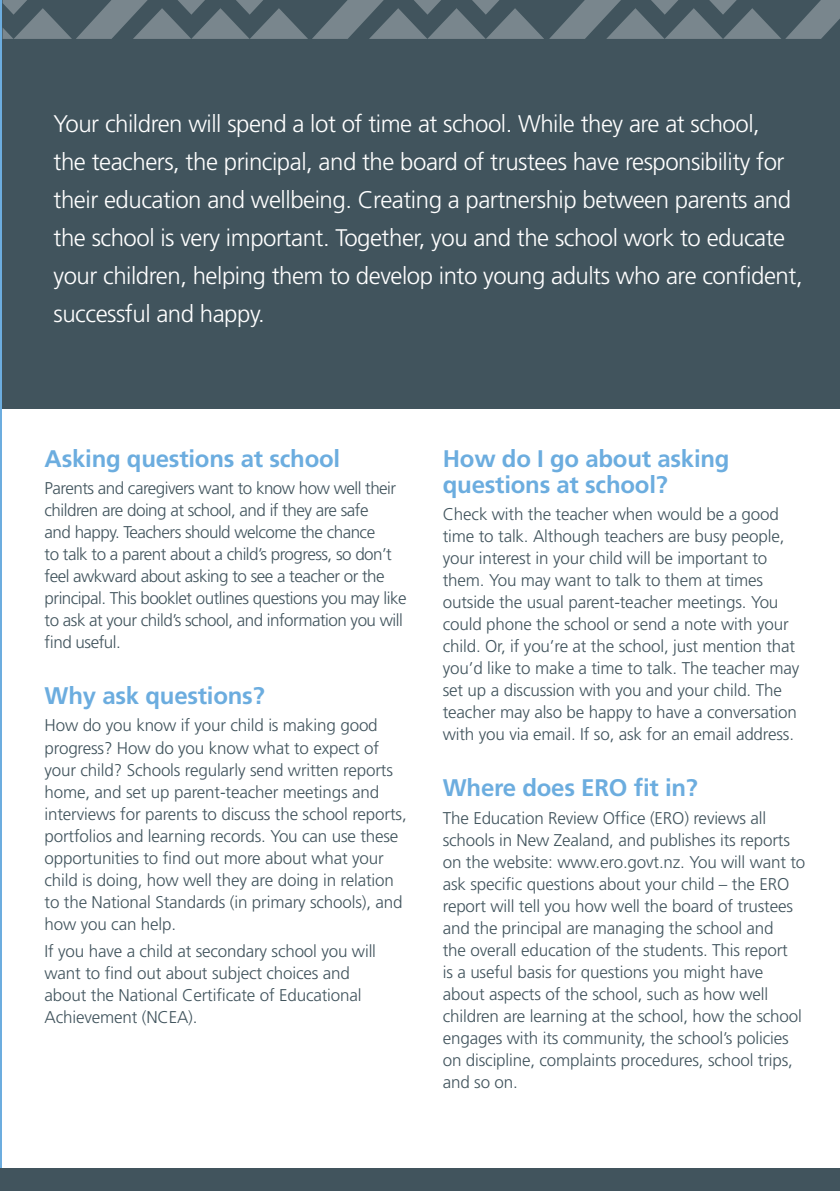
<style>
.page{position:relative;width:840px;height:1191px;background:#fff}
.page>*{position:absolute;margin:0;border:0;box-sizing:border-box;transform-origin:0 0}
.t1{font:300 24px/38px "Frutiger";letter-spacing:-.02em;color:#fff}
.t2{font:700 24px/26px "Frutiger";letter-spacing:-.01em;color:#6caddf}
.t3{font:300 17px/22px "Frutiger";letter-spacing:-.01em;color:#41545d}
.t4{font:300 17px/22px "Frutiger";letter-spacing:-.03em;color:#41545d}
</style>
<div class="page">
<div style="left:2px;top:0;width:837px;height:408px;background:#41545d"></div>
<hr style="left:0;top:0;width:2px;height:1191px;background:#6caddf">
<svg style="left:3px;top:0;width:836px;height:39px"></svg>
<div style="left:0;top:1168px;width:839px;height:23px;background:#41545d"></div>
<p class="t1" style="left:54px;top:104px;width:750px">Your children will spend a lot of time at school. While they are at school,<br>the teachers, the principal, and the board of trustees have responsibility for their education and wellbeing. Creating a partnership between parents and the school is very important. Together, you and the school work to educate your children, helping them to develop into young adults who are confident, successful and happy.</p>
<h1 class="t2" style="left:45px;top:445px;width:297px">Asking questions at school</h1>
<p class="t4" style="left:45px;top:477px;width:363px">Parents and caregivers want to know how well their children are doing at school, and if they are safe<br>and happy. Teachers should welcome the chance<br>to talk to a parent about a child’s progress, so don’t feel awkward about asking to see a teacher or the principal. This booklet outlines questions you may like to ask at your child’s school, and information you will find useful.</p>
<h1 class="t2" style="left:45px;top:682px;width:221px">Why ask questions?</h1>
<p class="t3" style="left:45px;top:714px;width:363px">How do you know if your child is making good progress? How do you know what to expect of your child? Schools regularly send written reports home, and set up parent-teacher meetings and interviews for parents to discuss the school reports, portfolios and learning records. You can use these opportunities to find out more about what your child is doing, how well they are doing in relation to the National Standards (in primary schools), and how you can help.</p>
<p class="t3" style="left:45px;top:940px;width:333px">If you have a child at secondary school you will want to find out about subject choices and about the National Certificate of Educational Achievement (NCEA).</p>
<h1 class="t2" style="left:442px;top:445px;width:288px">How do I go about asking questions at school?</h1>
<p class="t3" style="left:442px;top:503px;width:358px">Check with the teacher when would be a good time to talk. Although teachers are busy people, your interest in your child will be important to them. You may want to talk to them at times outside the usual parent-teacher meetings. You could phone the school or send a note with your child. Or, if you’re at the school, just mention that you’d like to make a time to talk. The teacher may set up a discussion with you and your child. The teacher may also be happy to have a conversation with you via email. If so, ask for an email address.</p>
<h1 class="t2" style="left:442px;top:774px;width:256px">Where does ERO fit in?</h1>
<p class="t3" style="left:442px;top:806px;width:364px">The Education Review Office (ERO) reviews all schools in New Zealand, and publishes its reports on the website: www.ero.govt.nz. You will want to ask specific questions about your child – the ERO report will tell you how well the board of trustees and the principal are managing the school and<br>the overall education of the students. This report<br>is a useful basis for questions you might have about aspects of the school, such as how well children are learning at the school, how the school engages with its community, the school’s policies on discipline, complaints procedures, school trips, and so on.</p>
</div>
